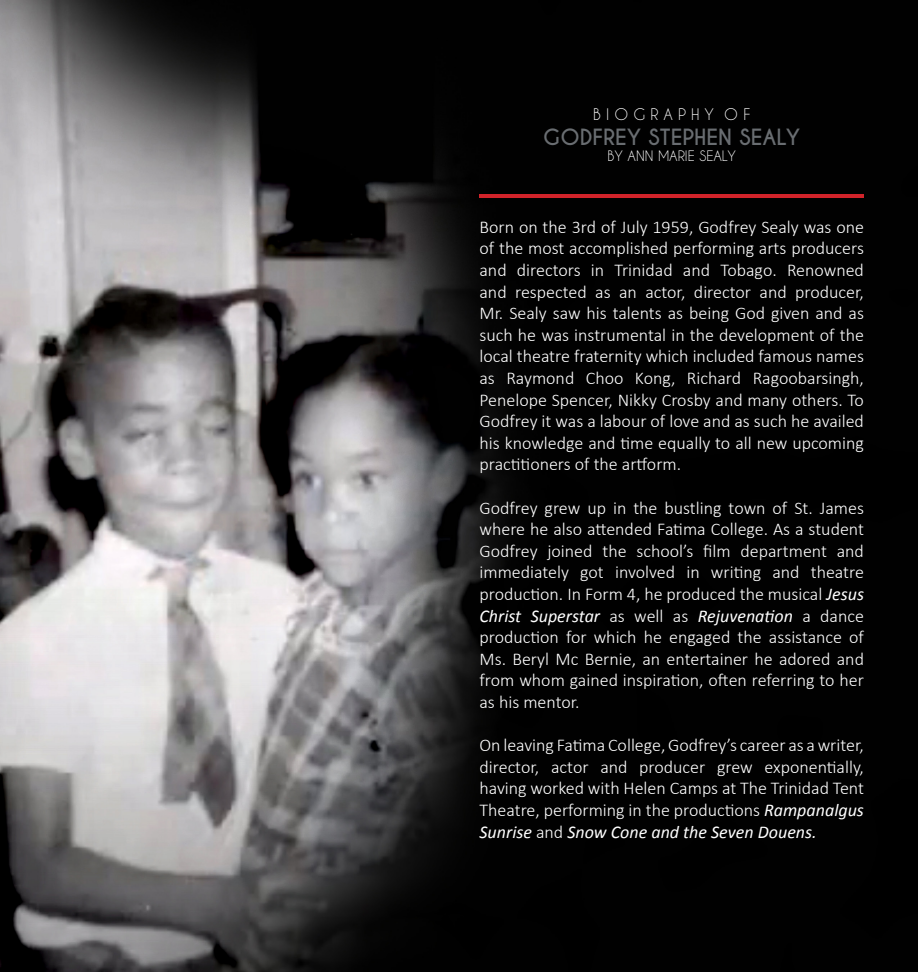
<style>
.page{position:relative;width:918px;height:972px;background:#fff}
.page>*{position:absolute;margin:0;border:0;box-sizing:border-box;transform-origin:0 0}
.t1{font:700 21px "Caviar Dreams";color:#696d71}
.t2{font:300 18px/21.6px "Calibri";color:#fff;text-align:justify}
.t3{font:15px "Caviar Dreams";color:#fff}
.t4{font:13.5px "Caviar Dreams";color:#fff}
.s1{font-weight:400;font-style:italic}
</style>
<div class="page">
<img style="left:0;top:0;width:918px;height:972px">
<hr style="left:480px;top:194px;width:384px;height:4px;background:#d1232a">
<p class="t3" style="left:593px;top:105px;width:159px">B I O G R A P H Y O F</p>
<p class="t1" style="left:543px;top:125px;width:258px">GODFREY STEPHEN SEALY</p>
<p class="t4" style="left:607px;top:148px;width:130px">BY ANN MARIE SEALY</p>
<p class="t2" style="left:480px;top:215px;width:386px">Born on the 3rd of July 1959, Godfrey Sealy was one of the most accomplished performing arts producers and directors in Trinidad and Tobago. Renowned and respected as an actor, director and producer, Mr. Sealy saw his talents as being God given and as such he was instrumental in the development of the local theatre fraternity which included famous names as Raymond Choo Kong, Richard Ragoobarsingh, Penelope Spencer, Nikky Crosby and many others. To Godfrey it was a labour of love and as such he availed his knowledge and time equally to all new upcoming practitioners of the artform.</p>
<p class="t2" style="left:480px;top:496px;width:386px">Godfrey grew up in the bustling town of St. James where he also attended Fatima College. As a student Godfrey joined the school’s film department and immediately got involved in writing and theatre production. In Form 4, he produced the musical <span class="s1">Jesus Christ Superstar</span> as well as <span class="s1">Rejuvenation</span> a dance production for which he engaged the assistance of Ms. Beryl Mc Bernie, an entertainer he adored and from whom gained inspiration, often referring to her as his mentor.</p>
<p class="t2" style="left:480px;top:734px;width:386px">On leaving Fatima College, Godfrey’s career as a writer, director, actor and producer grew exponentially, having worked with Helen Camps at The Trinidad Tent Theatre, performing in the productions <span class="s1">Rampanalgus Sunrise</span> and <span class="s1">Snow Cone and the Seven Douens.</span></p>
</div>
